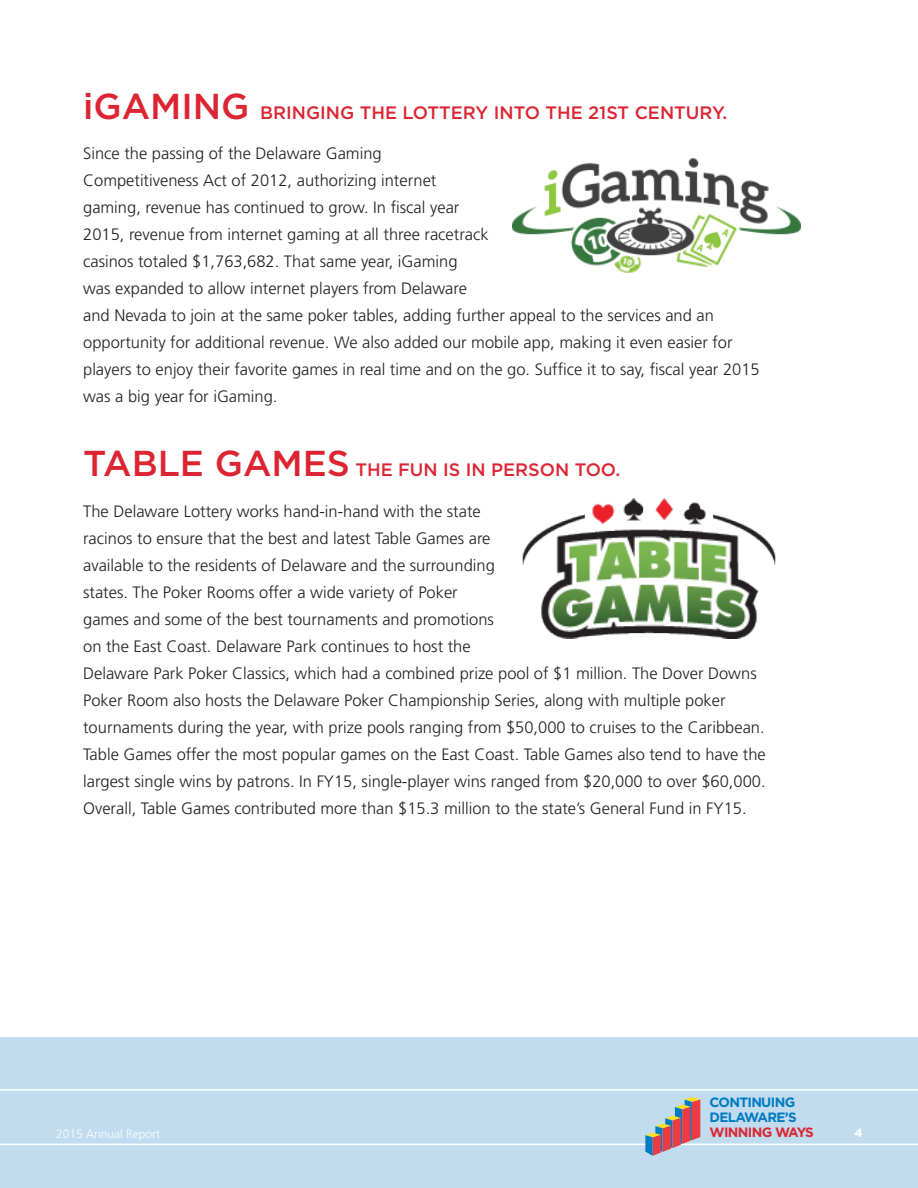
<style>
.page{position:relative;width:918px;height:1188px;background:#fff}
.page>*{position:absolute;margin:0;border:0;box-sizing:border-box;transform-origin:0 0}
.t1{font:500 18px "Gotham";color:#dc2532}
.t2{font:300 16.5px/27px "Frutiger";color:#231f20}
.Cover_Head{font:700 13.5px/15px "Gotham";letter-spacing:-.05em;color:#007cc2}
.t3{font:300 12px "Frutiger";color:#fff}
.t4{font:700 12px "Gotham";color:#fff}
.s1{font-size:36px}
.s2{color:#dc2532}
</style>
<div class="page">
<div style="left:0;top:1037px;width:918px;height:151px;background:#c0dcee"></div>
<hr style="left:0;top:1089px;width:918px;height:2px;background:#fff">
<hr style="left:0;top:1037px;width:918px;height:1px;background:#fff">
<hr style="left:0;top:1144px;width:918px;height:1px;background:#fff">
<hr style="left:0;top:1187px;width:918px;height:1px;background:#fff">
<svg style="left:645px;top:1097px;width:55px;height:59px"></svg>
<img style="left:513px;top:158px;width:288px;height:115px">
<img style="left:522px;top:498px;width:254px;height:140px">
<p class="t1" style="left:83px;top:102px;width:646px"><span class="s1">iGAMING</span> BRINGING THE LOTTERY INTO THE 21ST CENTURY.</p>
<p class="t2" style="left:83px;top:140px;width:678px">Since the passing of the Delaware Gaming<br>Competitiveness Act of 2012, authorizing internet<br>gaming, revenue has continued to grow. In fiscal year<br>2015, revenue from internet gaming at all three racetrack<br>casinos totaled $1,763,682. That same year, iGaming<br>was expanded to allow internet players from Delaware<br>and Nevada to join at the same poker tables, adding further appeal to the services and an opportunity for additional revenue. We also added our mobile app, making it even easier for players to enjoy their favorite games in real time and on the go. Suffice it to say, fiscal year 2015 was a big year for iGaming.</p>
<p class="t1" style="left:83px;top:460px;width:539px"><span class="s1">TABLE GAMES</span> THE FUN IS IN PERSON TOO.</p>
<p class="t2" style="left:83px;top:498px;width:684px">The Delaware Lottery works hand-in-hand with the state<br>racinos to ensure that the best and latest Table Games are<br>available to the residents of Delaware and the surrounding<br>states. The Poker Rooms offer a wide variety of Poker<br>games and some of the best tournaments and promotions<br>on the East Coast. Delaware Park continues to host the<br>Delaware Park Poker Classics, which had a combined prize pool of $1 million. The Dover Downs Poker Room also hosts the Delaware Poker Championship Series, along with multiple poker tournaments during the year, with prize pools ranging from $50,000 to cruises to the Caribbean.<br>Table Games offer the most popular games on the East Coast. Table Games also tend to have the largest single wins by patrons. In FY15, single-player wins ranged from $20,000 to over $60,000.<br>Overall, Table Games contributed more than $15.3 million to the state’s General Fund in FY15.</p>
<p class="Cover_Head" style="left:710px;top:1095px;width:106px">CONTINUING<br>DELAWARE’S<br><span class="s2">WINNING WAYS</span></p>
<p class="t3" style="left:56px;top:1127px;width:106px">2015 Annual Report</p>
<p class="t4" style="left:855px;top:1126px;width:10px">4</p>
</div>
